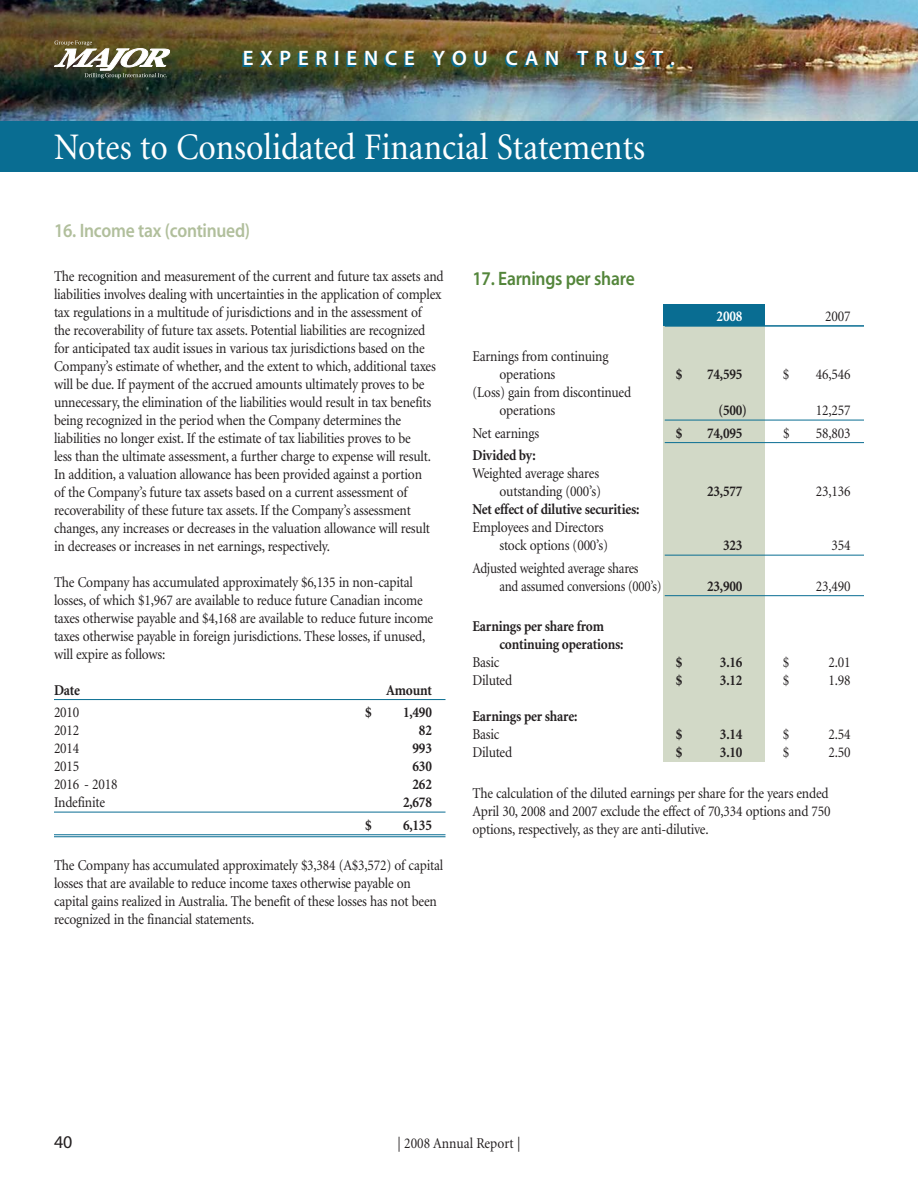
<style>
.page{position:relative;width:918px;height:1188px;background:#fff}
.page>*{position:absolute;margin:0;border:0;box-sizing:border-box;transform-origin:0 0}
.t1{font:37.5px "Minion";color:#fff;scale:.9 1}
.t2{font:600 21px "Myriad";letter-spacing:.32em;color:#fff}
.t3{font:600 19.5px "Myriad";letter-spacing:-.015em;color:#b1bf9c;scale:.9 1}
.t4{font:600 19.5px "Myriad";letter-spacing:-.015em;color:#53853a;scale:.9 1}
.t5{font:18px "Myriad";color:#231f20}
.t6{font:15px/18px "Minion";letter-spacing:-.015em;color:#231f20;scale:.9 1}
.t7{font:700 15px/18px "Minion";letter-spacing:-.015em;color:#231f20;scale:.9 1}
.t8{font:15px/18px "Minion";letter-spacing:-.015em;color:#231f20;scale:.87 1}
.t9{font:700 15px "Minion";color:#fff;scale:.9 1}
</style>
<div class="page">
<img style="left:0;top:0;width:918px;height:121px">
<img style="left:54px;top:40px;width:116px;height:46px">
<div style="left:663px;top:304px;width:102px;height:458px;background:#d2d9c7"></div>
<div style="left:663px;top:304px;width:102px;height:22px;background:#096d92"></div>
<hr style="left:54px;top:699px;width:392px;height:1px;background:#096d92">
<hr style="left:54px;top:812px;width:392px;height:1px;background:#096d92">
<hr style="left:54px;top:834px;width:392px;height:1px;background:#096d92">
<hr style="left:54px;top:836px;width:392px;height:1px;background:#096d92">
<hr style="left:665px;top:325px;width:199px;height:2px;background:#096d92">
<hr style="left:665px;top:420px;width:199px;height:1px;background:#096d92">
<hr style="left:665px;top:442px;width:199px;height:1px;background:#096d92">
<hr style="left:665px;top:555px;width:199px;height:1px;background:#096d92">
<hr style="left:665px;top:595px;width:199px;height:1px;background:#096d92">
<div style="left:0;top:122px;width:918px;height:50px;background:#096d92"></div>
<h2 class="t2" style="left:243px;top:50px;width:434px">EXPERIENCE YOU CAN TRUST.</h2>
<h1 class="t1" style="left:54px;top:132px;width:658px">Notes to Consolidated Financial Statements</h1>
<h3 class="t3" style="left:54px;top:223px;width:220px">16. Income tax (continued)</h3>
<p class="t6" style="left:54px;top:268px;width:435px">The recognition and measurement of the current and future tax assets and liabilities involves dealing with uncertainties in the application of complex tax regulations in a multitude of jurisdictions and in the assessment of<br>the recoverability of future tax assets. Potential liabilities are recognized for anticipated tax audit issues in various tax jurisdictions based on the Company’s estimate of whether, and the extent to which, additional taxes will be due. If payment of the accrued amounts ultimately proves to be unnecessary, the elimination of the liabilities would result in tax benefits being recognized in the period when the Company determines the liabilities no longer exist. If the estimate of tax liabilities proves to be<br>less than the ultimate assessment, a further charge to expense will result.<br>In addition, a valuation allowance has been provided against a portion<br>of the Company’s future tax assets based on a current assessment of recoverability of these future tax assets. If the Company’s assessment changes, any increases or decreases in the valuation allowance will result in decreases or increases in net earnings, respectively.</p>
<p class="t6" style="left:54px;top:574px;width:423px">The Company has accumulated approximately $6,135 in non-capital losses, of which $1,967 are available to reduce future Canadian income taxes otherwise payable and $4,168 are available to reduce future income taxes otherwise payable in foreign jurisdictions. These losses, if unused, will expire as follows:</p>
<p class="t7" style="left:54px;top:682px;width:30px">Date</p>
<p class="t7" style="left:386px;top:682px;width:52px">Amount</p>
<p class="t6" style="left:54px;top:705px;width:30px">2010</p>
<p class="t7" style="left:365px;top:705px;width:9px">$</p>
<p class="t7" style="left:403px;top:705px;width:34px">1,490</p>
<p class="t6" style="left:54px;top:723px;width:30px">2012</p>
<p class="t7" style="left:419px;top:723px;width:16px">82</p>
<p class="t6" style="left:54px;top:741px;width:30px">2014</p>
<p class="t7" style="left:413px;top:741px;width:23px">993</p>
<p class="t6" style="left:54px;top:759px;width:30px">2015</p>
<p class="t7" style="left:413px;top:759px;width:23px">630</p>
<p class="t6" style="left:54px;top:777px;width:72px">2016 - 2018</p>
<p class="t7" style="left:413px;top:777px;width:23px">262</p>
<p class="t6" style="left:54px;top:795px;width:58px">Indefinite</p>
<p class="t7" style="left:403px;top:795px;width:34px">2,678</p>
<p class="t7" style="left:365px;top:817px;width:9px">$</p>
<p class="t7" style="left:403px;top:817px;width:34px">6,135</p>
<p class="t6" style="left:54px;top:858px;width:434px">The Company has accumulated approximately $3,384 (A$3,572) of capital losses that are available to reduce income taxes otherwise payable on capital gains realized in Australia. The benefit of these losses has not been recognized in the financial statements.</p>
<h3 class="t4" style="left:472px;top:271px;width:182px">17. Earnings per share</h3>
<p class="t6" style="left:499px;top:349px;width:123px;text-indent:-27px">Earnings from continuing operations</p>
<p class="t6" style="left:500px;top:385px;width:148px;text-indent:-27px">(Loss) gain from discontinued operations</p>
<p class="t9" style="left:717px;top:310px;width:30px">2008</p>
<p class="t6" style="left:825px;top:308px;width:30px">2007</p>
<p class="t7" style="left:676px;top:367px;width:9px">$</p>
<p class="t7" style="left:707px;top:367px;width:41px">74,595</p>
<p class="t6" style="left:783px;top:367px;width:9px">$</p>
<p class="t6" style="left:816px;top:367px;width:40px">46,546</p>
<p class="t7" style="left:719px;top:403px;width:33px">(500)</p>
<p class="t6" style="left:816px;top:403px;width:40px">12,257</p>
<p class="t6" style="left:472px;top:425px;width:76px">Net earnings</p>
<p class="t7" style="left:676px;top:425px;width:9px">$</p>
<p class="t7" style="left:707px;top:425px;width:41px">74,095</p>
<p class="t6" style="left:783px;top:425px;width:9px">$</p>
<p class="t6" style="left:816px;top:425px;width:40px">58,803</p>
<p class="t7" style="left:472px;top:448px;width:72px">Divided by:</p>
<p class="t6" style="left:472px;top:466px;width:144px;text-align:right">Weighted average shares outstanding (000’s)</p>
<p class="t7" style="left:707px;top:484px;width:41px">23,577</p>
<p class="t6" style="left:816px;top:484px;width:40px">23,136</p>
<p class="t7" style="left:472px;top:502px;width:187px">Net effect of dilutive securities:</p>
<p class="t6" style="left:500px;top:520px;width:122px;text-indent:-27px">Employees and Directors stock options (000’s)</p>
<p class="t8" style="left:500px;top:560px;width:188px;text-indent:-27px">Adjusted weighted average shares<br>and assumed conversions (000’s)</p>
<p class="t7" style="left:723px;top:538px;width:23px">323</p>
<p class="t6" style="left:831px;top:538px;width:23px">354</p>
<p class="t7" style="left:707px;top:578px;width:41px">23,900</p>
<p class="t6" style="left:816px;top:578px;width:40px">23,490</p>
<p class="t7" style="left:499px;top:619px;width:139px;text-indent:-27px">Earnings per share from continuing operations:</p>
<p class="t6" style="left:472px;top:655px;width:32px">Basic</p>
<p class="t7" style="left:676px;top:655px;width:9px">$</p>
<p class="t7" style="left:720px;top:655px;width:27px">3.16</p>
<p class="t6" style="left:783px;top:655px;width:9px">$</p>
<p class="t6" style="left:828px;top:655px;width:26px">2.01</p>
<p class="t6" style="left:472px;top:673px;width:46px">Diluted</p>
<p class="t7" style="left:676px;top:673px;width:9px">$</p>
<p class="t7" style="left:720px;top:673px;width:27px">3.12</p>
<p class="t6" style="left:783px;top:673px;width:9px">$</p>
<p class="t6" style="left:828px;top:673px;width:26px">1.98</p>
<p class="t7" style="left:472px;top:709px;width:118px">Earnings per share:</p>
<p class="t6" style="left:472px;top:727px;width:32px">Basic</p>
<p class="t7" style="left:676px;top:727px;width:9px">$</p>
<p class="t7" style="left:720px;top:727px;width:27px">3.14</p>
<p class="t6" style="left:783px;top:727px;width:9px">$</p>
<p class="t6" style="left:828px;top:727px;width:26px">2.54</p>
<p class="t6" style="left:472px;top:745px;width:46px">Diluted</p>
<p class="t7" style="left:676px;top:745px;width:9px">$</p>
<p class="t7" style="left:720px;top:745px;width:27px">3.10</p>
<p class="t6" style="left:783px;top:745px;width:9px">$</p>
<p class="t6" style="left:828px;top:745px;width:26px">2.50</p>
<p class="t6" style="left:472px;top:785px;width:399px">The calculation of the diluted earnings per share for the years ended<br>April 30, 2008 and 2007 exclude the effect of 70,334 options and 750 options, respectively, as they are anti-dilutive.</p>
<p class="t5" style="left:54px;top:1135px;width:20px">40</p>
<p class="t6" style="left:397px;top:1135px;width:138px">| 2008 Annual Report |</p>
</div>
